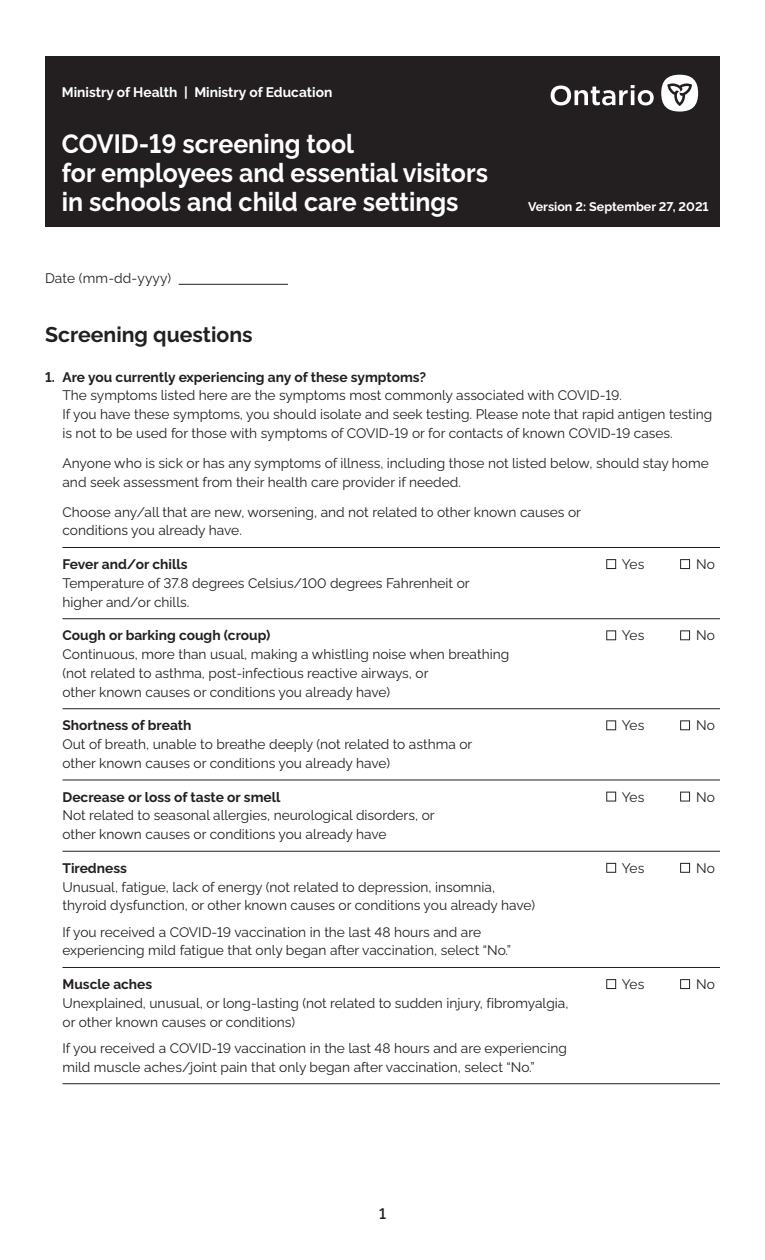
<style>
.page{position:relative;width:765px;height:1260px;background:#fff}
.page>*{position:absolute;margin:0;border:0;box-sizing:border-box;transform-origin:0 0}
.t1{font:700 26.25px/28.8px "Raleway";color:#fff;scale:.95 1}
.t2{font:700 21.25px "Raleway";color:#231f20}
.t3{font:600 15px "Raleway";color:#231f20}
.P_indent{font:13.75px/18.8px "Raleway";color:#231f20}
.P_line{font:700 13.75px "Raleway";color:#231f20}
.t4{font:700 13.75px "Raleway";color:#fff}
.t5{font:700 12.5px "Raleway";color:#fff}
</style>
<div class="page">
<div style="left:45px;top:56px;width:675px;height:170px;background:#231f20"></div>
<div style="left:661px;top:75px;width:37px;height:37px;background:#fff;border-radius:50%"></div>
<svg style="left:667px;top:83px;width:25px;height:23px"></svg>
<svg style="left:551px;top:85px;width:103px;height:20px"></svg>
<hr style="left:179px;top:284px;width:109px;height:1px;background:#231f20">
<hr style="left:63px;top:547px;width:657px;height:1px;background:#231f20">
<hr style="left:63px;top:618px;width:657px;height:1px;background:#231f20">
<hr style="left:63px;top:708px;width:657px;height:1px;background:#231f20">
<hr style="left:63px;top:780px;width:657px;height:1px;background:#231f20">
<hr style="left:63px;top:851px;width:657px;height:1px;background:#231f20">
<hr style="left:63px;top:967px;width:657px;height:1px;background:#231f20">
<hr style="left:63px;top:1083px;width:657px;height:1px;background:#231f20">
<svg style="left:606px;top:559px;width:10px;height:10px"></svg>
<svg style="left:680px;top:559px;width:10px;height:10px"></svg>
<svg style="left:606px;top:630px;width:10px;height:10px"></svg>
<svg style="left:680px;top:630px;width:10px;height:10px"></svg>
<svg style="left:606px;top:720px;width:10px;height:10px"></svg>
<svg style="left:680px;top:720px;width:10px;height:10px"></svg>
<svg style="left:606px;top:792px;width:10px;height:10px"></svg>
<svg style="left:680px;top:792px;width:10px;height:10px"></svg>
<svg style="left:606px;top:863px;width:10px;height:10px"></svg>
<svg style="left:680px;top:863px;width:10px;height:10px"></svg>
<svg style="left:606px;top:979px;width:10px;height:10px"></svg>
<svg style="left:680px;top:979px;width:10px;height:10px"></svg>
<p class="t4" style="left:62px;top:82px;width:272px">Ministry of Health | Ministry of Education</p>
<h1 class="t1" style="left:62px;top:127px;width:450px">COVID-19 screening tool<br>for employees and essential visitors in schools and child care settings</h1>
<p class="P_indent" style="left:45px;top:267px;width:128px">Date (mm-dd-yyyy)</p>
<p class="t5" style="left:528px;top:197px;width:182px">Version 2: September 27, 2021</p>
<h2 class="t2" style="left:45px;top:318px;width:209px">Screening questions</h2>
<p class="P_line" style="left:45px;top:366px;width:383px">1. Are you currently experiencing any of these symptoms?</p>
<p class="P_indent" style="left:63px;top:385px;width:651px">The symptoms listed here are the symptoms most commonly associated with COVID-19.<br>If you have these symptoms, you should isolate and seek testing. Please note that rapid antigen testing is not to be used for those with symptoms of COVID-19 or for contacts of known COVID-19 cases.</p>
<p class="P_indent" style="left:63px;top:452px;width:648px">Anyone who is sick or has any symptoms of illness, including those not listed below, should stay home and seek assessment from their health care provider if needed.</p>
<p class="P_indent" style="left:63px;top:501px;width:520px">Choose any/all that are new, worsening, and not related to other known causes or conditions you already have.</p>
<p class="P_line" style="left:63px;top:554px;width:127px">Fever and/or chills</p>
<p class="P_indent" style="left:63px;top:572px;width:409px">Temperature of 37.8 degrees Celsius/100 degrees Fahrenheit or higher and/or chills.</p>
<p class="P_indent" style="left:622px;top:553px;width:24px">Yes</p>
<p class="P_indent" style="left:696px;top:553px;width:20px">No</p>
<p class="P_line" style="left:63px;top:625px;width:209px">Cough or barking cough (croup)</p>
<p class="P_indent" style="left:63px;top:643px;width:448px">Continuous, more than usual, making a whistling noise when breathing (not related to asthma, post-infectious reactive airways, or<br>other known causes or conditions you already have)</p>
<p class="P_line" style="left:63px;top:715px;width:131px">Shortness of breath</p>
<p class="P_indent" style="left:63px;top:733px;width:411px">Out of breath, unable to breathe deeply (not related to asthma or other known causes or conditions you already have)</p>
<p class="P_line" style="left:63px;top:786px;width:219px">Decrease or loss of taste or smell</p>
<p class="P_indent" style="left:63px;top:805px;width:374px">Not related to seasonal allergies, neurological disorders, or other known causes or conditions you already have</p>
<p class="P_line" style="left:63px;top:857px;width:66px">Tiredness</p>
<p class="P_indent" style="left:63px;top:876px;width:474px">Unusual, fatigue, lack of energy (not related to depression, insomnia, thyroid dysfunction, or other known causes or conditions you already have)</p>
<p class="P_indent" style="left:63px;top:921px;width:450px">If you received a COVID-19 vaccination in the last 48 hours and are experiencing mild fatigue that only began after vaccination, select “No.”</p>
<p class="P_line" style="left:63px;top:974px;width:91px">Muscle aches</p>
<p class="P_indent" style="left:63px;top:992px;width:507px">Unexplained, unusual, or long-lasting (not related to sudden injury, fibromyalgia, or other known causes or conditions)</p>
<p class="P_indent" style="left:63px;top:1037px;width:506px">If you received a COVID-19 vaccination in the last 48 hours and are experiencing mild muscle aches/joint pain that only began after vaccination, select “No.”</p>
<p class="t3" style="left:379px;top:1202px;width:8px">1</p>
<p class="P_indent" style="left:622px;top:625px;width:24px">Yes</p>
<p class="P_indent" style="left:696px;top:625px;width:20px">No</p>
<p class="P_indent" style="left:622px;top:715px;width:24px">Yes</p>
<p class="P_indent" style="left:696px;top:715px;width:20px">No</p>
<p class="P_indent" style="left:622px;top:786px;width:24px">Yes</p>
<p class="P_indent" style="left:696px;top:786px;width:20px">No</p>
<p class="P_indent" style="left:622px;top:857px;width:24px">Yes</p>
<p class="P_indent" style="left:696px;top:857px;width:20px">No</p>
<p class="P_indent" style="left:622px;top:973px;width:24px">Yes</p>
<p class="P_indent" style="left:696px;top:973px;width:20px">No</p>
</div>
